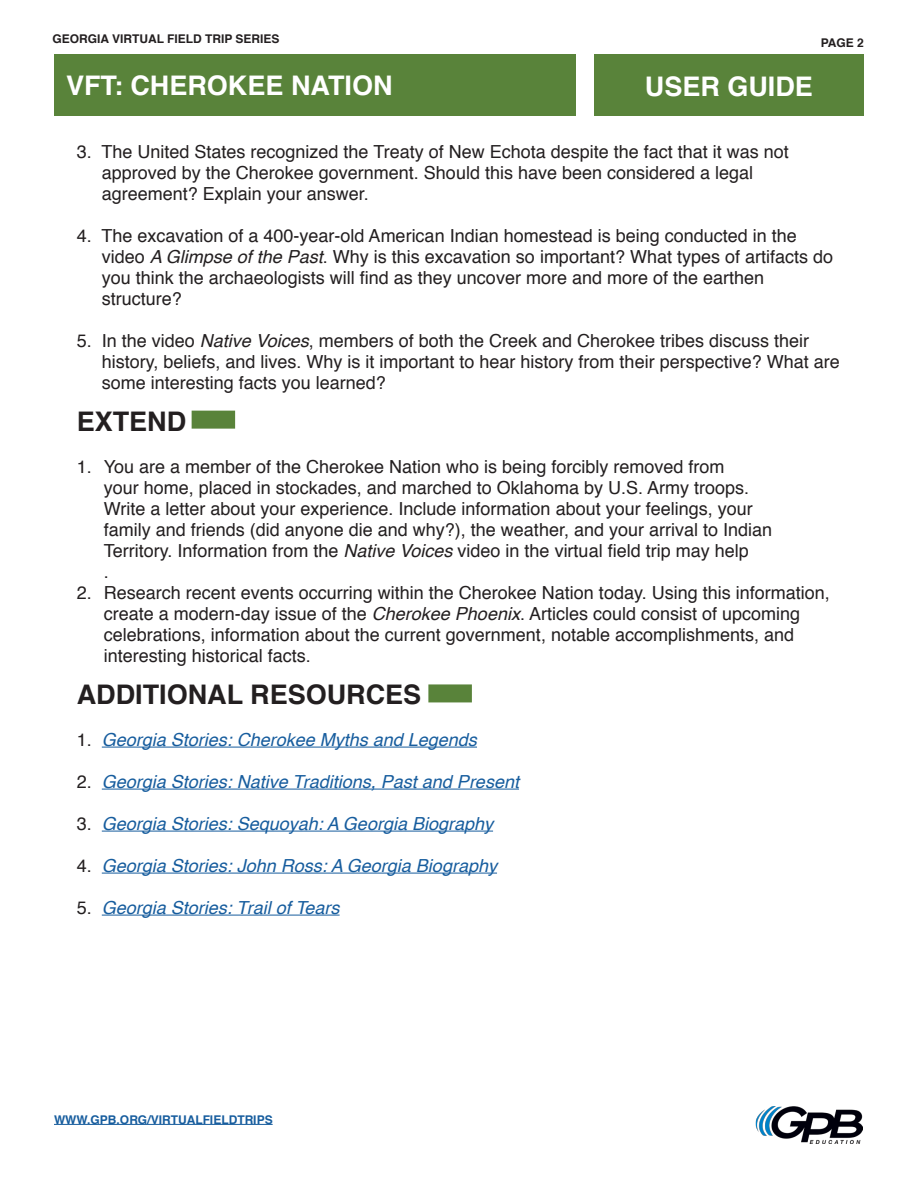
<style>
.page{position:relative;width:918px;height:1188px;background:#fff}
.page>*{position:absolute;margin:0;border:0;box-sizing:border-box;transform-origin:0 0}
.t1{font:700 27px "Helvetica";color:#fff}
.TITLE_STYLE{font:700 27px "Helvetica";color:#231f20}
.TITLE_STYLE-2{font:18px/21px "Helvetica";color:#231f20}
.TITLE_STYLE-3{font:italic 18px "Helvetica";color:#175d9e}
.TITLE_STYLE-4{font:700 12px "Helvetica";color:#231f20}
.TITLE_STYLE-5{font:700 12px "Helvetica";color:#175d9e}
.s1{font-style:italic}
.s2{font-style:normal;color:#231f20}
</style>
<div class="page">
<div style="left:594px;top:54px;width:270px;height:62px;background:#59833a"></div>
<img style="left:755px;top:1106px;width:107px;height:37px">
<div style="left:54px;top:54px;width:522px;height:61px;background:#59833a"></div>
<hr style="left:54px;top:1124px;width:219px;height:1px;background:#175d9e">
<hr style="left:102px;top:747px;width:375px;height:1px;background:#175d9e">
<hr style="left:102px;top:789px;width:417px;height:1px;background:#175d9e">
<hr style="left:102px;top:831px;width:391px;height:1px;background:#175d9e">
<hr style="left:102px;top:873px;width:395px;height:1px;background:#175d9e">
<hr style="left:102px;top:915px;width:238px;height:1px;background:#175d9e">
<div style="left:192px;top:411px;width:43px;height:18px;background:#59833a"></div>
<div style="left:428px;top:684px;width:44px;height:18px;background:#59833a"></div>
<p class="TITLE_STYLE-4" style="left:52px;top:29px;width:229px">GEORGIA VIRTUAL FIELD TRIP SERIES</p>
<h1 class="t1" style="left:66px;top:63px;width:328px">VFT: CHEROKEE NATION</h1>
<h1 class="t1" style="left:645px;top:64px;width:170px">USER GUIDE</h1>
<p class="TITLE_STYLE-4" style="left:821px;top:33px;width:45px">PAGE 2</p>
<p class="TITLE_STYLE-2" style="left:77px;top:141px;width:714px">3. The United States recognized the Treaty of New Echota despite the fact that it was not</p>
<p class="TITLE_STYLE-2" style="left:102px;top:162px;width:653px">approved by the Cherokee government. Should this have been considered a legal</p>
<p class="TITLE_STYLE-2" style="left:102px;top:183px;width:269px">agreement? Explain your answer.</p>
<p class="TITLE_STYLE-2" style="left:77px;top:225px;width:722px">4. The excavation of a 400-year-old American Indian homestead is being conducted in the</p>
<p class="TITLE_STYLE-2" style="left:102px;top:246px;width:733px">video <span class="s1">A Glimpse of the Past</span>. Why is this excavation so important? What types of artifacts do</p>
<p class="TITLE_STYLE-2" style="left:102px;top:267px;width:664px">you think the archaeologists will find as they uncover more and more of the earthen</p>
<p class="TITLE_STYLE-2" style="left:102px;top:288px;width:82px">structure?</p>
<p class="TITLE_STYLE-2" style="left:77px;top:330px;width:734px">5. In the video <span class="s1">Native Voices</span>, members of both the Creek and Cherokee tribes discuss their</p>
<p class="TITLE_STYLE-2" style="left:102px;top:351px;width:739px">history, beliefs, and lives. Why is it important to hear history from their perspective? What are</p>
<p class="TITLE_STYLE-2" style="left:102px;top:372px;width:286px">some interesting facts you learned?</p>
<p class="TITLE_STYLE" style="left:77px;top:399px;width:111px">EXTEND</p>
<p class="TITLE_STYLE-2" style="left:104px;top:456px;width:670px;text-indent:-27px">1. You are a member of the Cherokee Nation who is being forcibly removed from<br>your home, placed in stockades, and marched to Oklahoma by U.S. Army troops.<br>Write a letter about your experience. Include information about your feelings, your family and friends (did anyone die and why?), the weather, and your arrival to Indian Territory. Information from the <span class="s1">Native Voices</span> video in the virtual field trip may help<br>.</p>
<p class="TITLE_STYLE-2" style="left:104px;top:582px;width:728px;text-indent:-27px">2. Research recent events occurring within the Cherokee Nation today. Using this information, create a modern-day issue of the <span class="s1">Cherokee Phoenix</span>. Articles could consist of upcoming celebrations, information about the current government, notable accomplishments, and interesting historical facts.</p>
<p class="TITLE_STYLE" style="left:77px;top:672px;width:346px">ADDITIONAL RESOURCES</p>
<p class="TITLE_STYLE-3" style="left:77px;top:725px;width:402px"><span class="s2">1.</span> Georgia Stories: Cherokee Myths and Legends</p>
<p class="TITLE_STYLE-3" style="left:77px;top:767px;width:444px"><span class="s2">2.</span> Georgia Stories: Native Traditions, Past and Present</p>
<p class="TITLE_STYLE-3" style="left:77px;top:809px;width:418px"><span class="s2">3.</span> Georgia Stories: Sequoyah: A Georgia Biography</p>
<p class="TITLE_STYLE-3" style="left:77px;top:851px;width:422px"><span class="s2">4.</span> Georgia Stories: John Ross: A Georgia Biography</p>
<p class="TITLE_STYLE-3" style="left:77px;top:893px;width:264px"><span class="s2">5.</span> Georgia Stories: Trail of Tears</p>
<p class="TITLE_STYLE-5" style="left:54px;top:1110px;width:220px">WWW.GPB.ORG/VIRTUALFIELDTRIPS</p>
</div>
